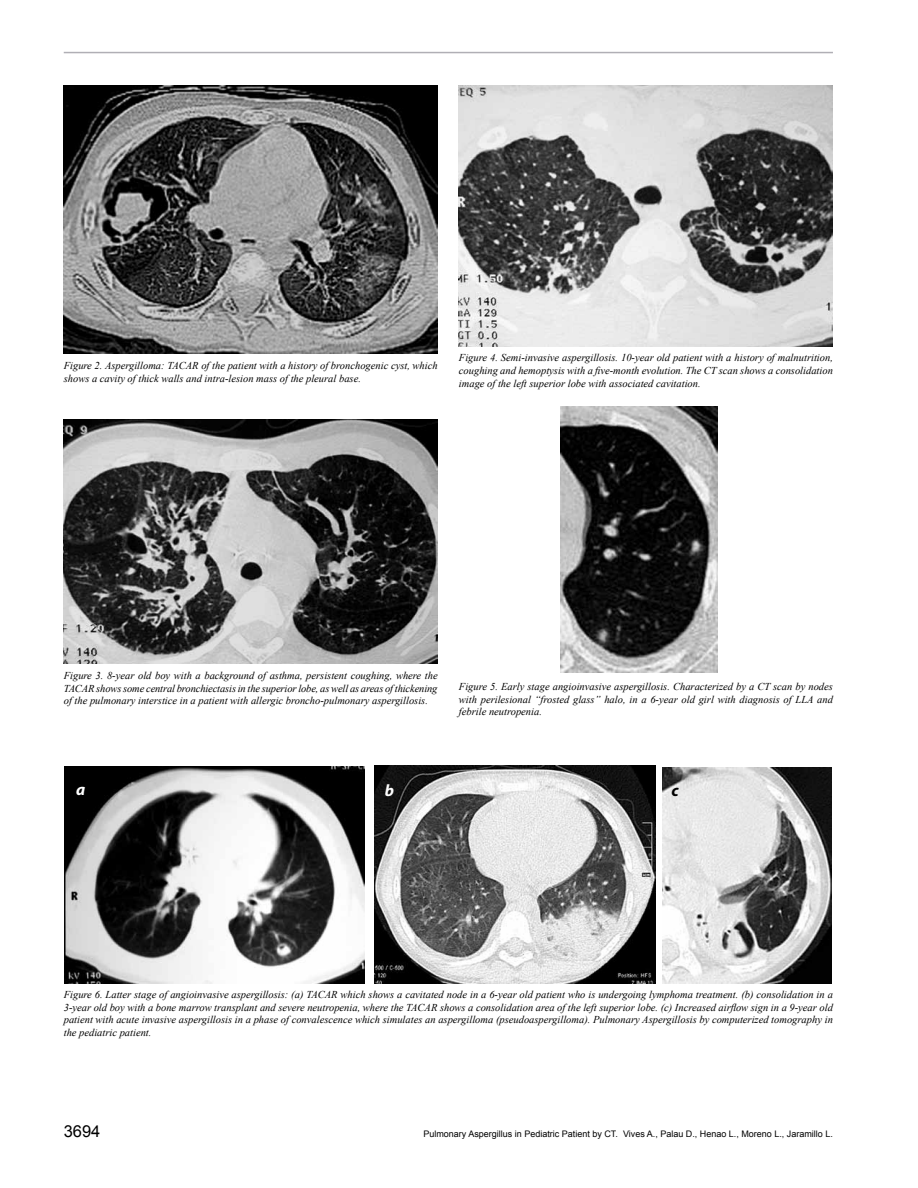
<style>
.page{position:relative;width:918px;height:1188px;background:#fff}
.page>*{position:absolute;margin:0;border:0;box-sizing:border-box;transform-origin:0 0}
.t1{font:16.5px "Arial";color:#000}
.t2{font:italic 700 16.5px "Myriad Pro";color:#fff}
.t3{font:italic 700 16.5px "Myriad Pro";color:#000}
.t4{font:italic 10.5px/12.6px "Times New Roman";color:#000;text-align:justify}
.t5{font:9px "Arial";color:#000}
</style>
<div class="page">
<hr style="left:64px;top:52px;width:769px;height:1px;background:#b0afb5">
<img style="left:64px;top:767px;width:301px;height:216px">
<img style="left:374px;top:765px;width:281px;height:218px">
<img style="left:662px;top:767px;width:170px;height:216px">
<img style="left:64px;top:85px;width:374px;height:269px">
<img style="left:64px;top:419px;width:374px;height:244px">
<img style="left:459px;top:85px;width:374px;height:262px">
<img style="left:561px;top:407px;width:157px;height:266px">
<p class="t4" style="left:64px;top:359px;width:375px">Figure 2. Aspergilloma: TACAR of the patient with a history of bronchogenic cyst, which shows a cavity of thick walls and intra-lesion mass of the pleural base.</p>
<p class="t4" style="left:459px;top:351px;width:376px">Figure 4. Semi-invasive aspergillosis. 10-year old patient with a history of malnutrition, coughing and hemoptysis with a five-month evolution. The CT scan shows a consolidation image of the left superior lobe with associated cavitation.</p>
<p class="t4" style="left:64px;top:669px;width:376px">Figure 3. 8-year old boy with a background of asthma, persistent coughing, where the TACAR shows some central bronchiectasis in the superior lobe, as well as areas of thickening of the pulmonary interstice in a patient with allergic broncho-pulmonary aspergillosis.</p>
<p class="t4" style="left:459px;top:680px;width:376px">Figure 5. Early stage angioinvasive aspergillosis. Characterized by a CT scan by nodes with perilesional “frosted glass” halo, in a 6-year old girl with diagnosis of LLA and febrile neutropenia.</p>
<h1 class="t2" style="left:76px;top:779px;width:11px">a</h1>
<h1 class="t2" style="left:385px;top:779px;width:11px">b</h1>
<h1 class="t3" style="left:671px;top:779px;width:9px">c</h1>
<p class="t4" style="left:64px;top:988px;width:771px">Figure 6. Latter stage of angioinvasive aspergillosis: (a) TACAR which shows a cavitated node in a 6-year old patient who is undergoing lymphoma treatment. (b) consolidation in a 3-year old boy with a bone marrow transplant and severe neutropenia, where the TACAR shows a consolidation area of the left superior lobe. (c) Increased airflow sign in a 9-year old patient with acute invasive aspergillosis in a phase of convalescence which simulates an aspergilloma (pseudoaspergilloma). Pulmonary Aspergillosis by computerized tomography in the pediatric patient.</p>
<h1 class="t1" style="left:64px;top:1120px;width:38px">3694</h1>
<p class="t5" style="left:423px;top:1128px;width:411px">Pulmonary Aspergillus in Pediatric Patient by CT. Vives A., Palau D., Henao L., Moreno L., Jaramillo L.</p>
</div>
